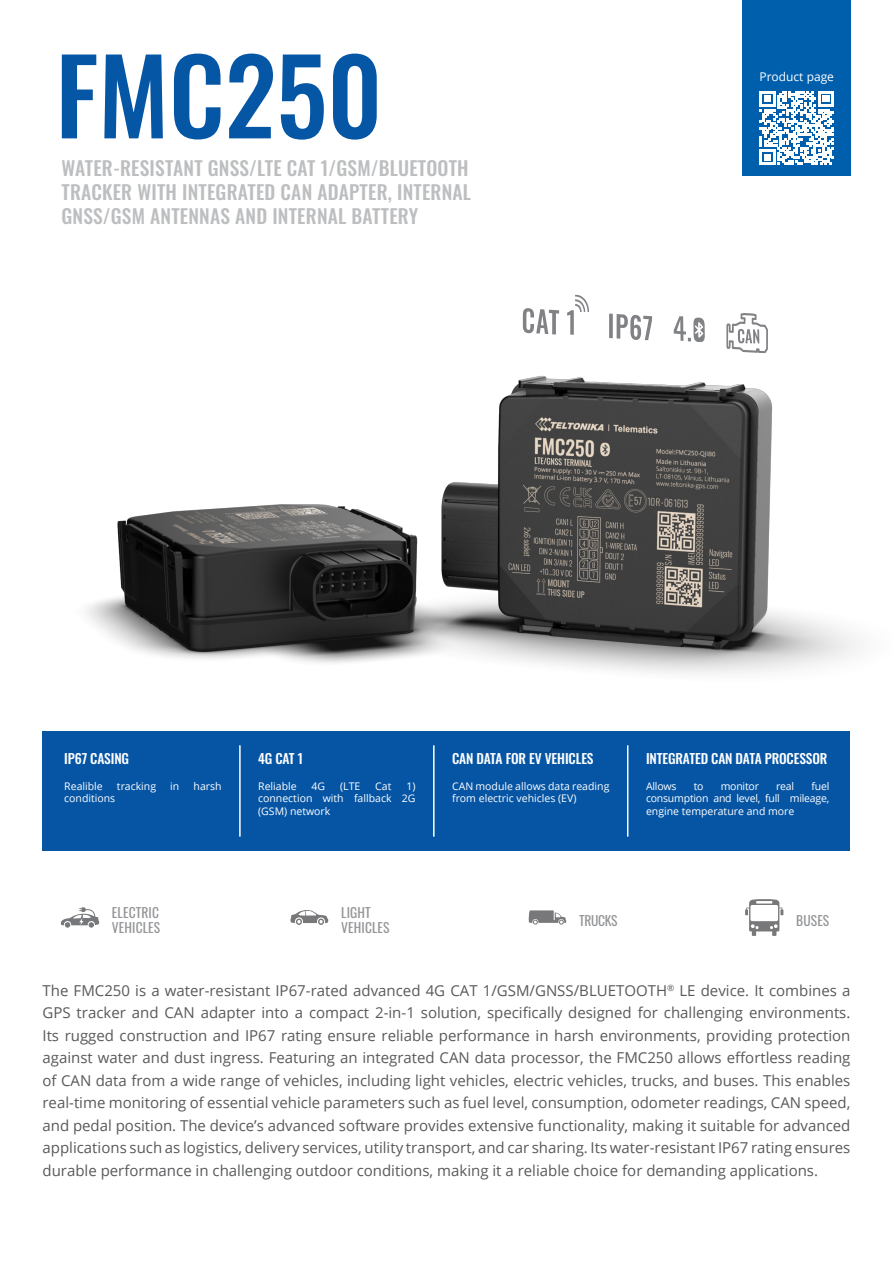
<style>
.page{position:relative;width:893px;height:1263px;background:#fff}
.page>*{position:absolute;margin:0;border:0;box-sizing:border-box;transform-origin:0 0}
.t1{font:500 103.5px "Oswald";color:#0556a5}
.t2{font:500 19.5px/24px "Oswald";letter-spacing:.01em;color:#bcbec0}
.t3{font:15px/22.5px "Open Sans";color:#58595b;text-align:justify}
.t4{font:500 13.5px "Oswald";letter-spacing:-.01em;color:#fff}
.t5{font:13.5px/15px "Oswald";letter-spacing:.01em;color:#939598}
.t6{font:12px "Open Sans";color:#fff}
.t7{font:10.5px/12.6px "Open Sans";color:#fff;text-align:justify}
.t8{font:10.5px "Open Sans";letter-spacing:-.02em;color:#fff}
</style>
<div class="page">
<img style="left:42px;top:311px;width:819px;height:421px">
<svg style="left:674px;top:316px;width:31px;height:26px"></svg>
<svg style="left:726px;top:313px;width:42px;height:40px"></svg>
<svg style="left:523px;top:308px;width:36px;height:27px"></svg>
<svg style="left:567px;top:294px;width:22px;height:41px"></svg>
<svg style="left:609px;top:314px;width:43px;height:26px"></svg>
<svg style="left:61px;top:907px;width:38px;height:21px"></svg>
<svg style="left:290px;top:910px;width:38px;height:15px"></svg>
<svg style="left:745px;top:899px;width:38px;height:37px"></svg>
<svg style="left:528px;top:910px;width:38px;height:14px"></svg>
<div style="left:43px;top:731px;width:807px;height:119px;background:#0655a5"></div>
<hr style="left:239px;top:745px;width:2px;height:92px;background:#fff">
<hr style="left:433px;top:745px;width:2px;height:92px;background:#fff">
<hr style="left:627px;top:745px;width:1px;height:92px;background:#fff">
<div style="left:743px;top:0;width:108px;height:176px;background:#005fad"></div>
<svg style="left:760px;top:91px;width:74px;height:74px"></svg>
<h1 class="t1" style="left:56px;top:42px;width:328px">FMC250</h1>
<h2 class="t2" style="left:62px;top:157px;width:411px">WATER-RESISTANT GNSS/LTE CAT 1/GSM/BLUETOOTH<br>TRACKER WITH INTEGRATED CAN ADAPTER, INTERNAL<br>GNSS/GSM ANTENNAS AND INTERNAL BATTERY</h2>
<p class="t6" style="left:759px;top:68px;width:76px">Product page</p>
<p class="t4" style="left:64px;top:751px;width:66px">IP67 CASING</p>
<p class="t7" style="left:64px;top:779px;width:40px">Realible</p>
<p class="t7" style="left:117px;top:779px;width:41px">tracking</p>
<p class="t7" style="left:170px;top:779px;width:11px">in</p>
<p class="t7" style="left:194px;top:779px;width:30px">harsh</p>
<p class="t7" style="left:64px;top:792px;width:53px">conditions</p>
<p class="t4" style="left:258px;top:751px;width:46px">4G CAT 1</p>
<p class="t7" style="left:258px;top:779px;width:40px">Reliable</p>
<p class="t7" style="left:312px;top:779px;width:15px">4G</p>
<p class="t7" style="left:340px;top:779px;width:22px">(LTE</p>
<p class="t7" style="left:375px;top:779px;width:18px">Cat</p>
<p class="t7" style="left:258px;top:779px;width:159px;text-indent:148px">1) connection with fallback 2G (GSM) network</p>
<p class="t4" style="left:452px;top:751px;width:143px">CAN DATA FOR EV VEHICLES</p>
<p class="t7" style="left:452px;top:779px;width:159px">CAN module allows data reading from electric vehicles (EV)</p>
<p class="t4" style="left:646px;top:751px;width:183px">INTEGRATED CAN DATA PROCESSOR</p>
<p class="t7" style="left:646px;top:779px;width:32px">Allows</p>
<p class="t7" style="left:694px;top:779px;width:11px">to</p>
<p class="t8" style="left:721px;top:778px;width:40px">monitor</p>
<p class="t7" style="left:776px;top:779px;width:20px">real</p>
<p class="t7" style="left:646px;top:779px;width:185px;text-indent:165px">fuel consumption and level, full mileage, engine temperature and more</p>
<p class="t5" style="left:112px;top:903px;width:50px">ELECTRIC<br>VEHICLES</p>
<p class="t5" style="left:341px;top:904px;width:50px">LIGHT<br>VEHICLES</p>
<p class="t5" style="left:579px;top:911px;width:40px">TRUCKS</p>
<p class="t5" style="left:796px;top:911px;width:35px">BUSES</p>
<p class="t3" style="left:43px;top:979px;width:809px">The FMC250 is a water-resistant IP67-rated advanced 4G CAT 1/GSM/GNSS/BLUETOOTH<sup>®</sup> LE device. It combines a GPS tracker and CAN adapter into a compact 2-in-1 solution, specifically designed for challenging environments.<br>Its rugged construction and IP67 rating ensure reliable performance in harsh environments, providing protection against water and dust ingress. Featuring an integrated CAN data processor, the FMC250 allows effortless reading of CAN data from a wide range of vehicles, including light vehicles, electric vehicles, trucks, and buses. This enables real-time monitoring of essential vehicle parameters such as fuel level, consumption, odometer readings, CAN speed, and pedal position. The device’s advanced software provides extensive functionality, making it suitable for advanced applications such as logistics, delivery services, utility transport, and car sharing. Its water-resistant IP67 rating ensures durable performance in challenging outdoor conditions, making it a reliable choice for demanding applications.</p>
</div>
